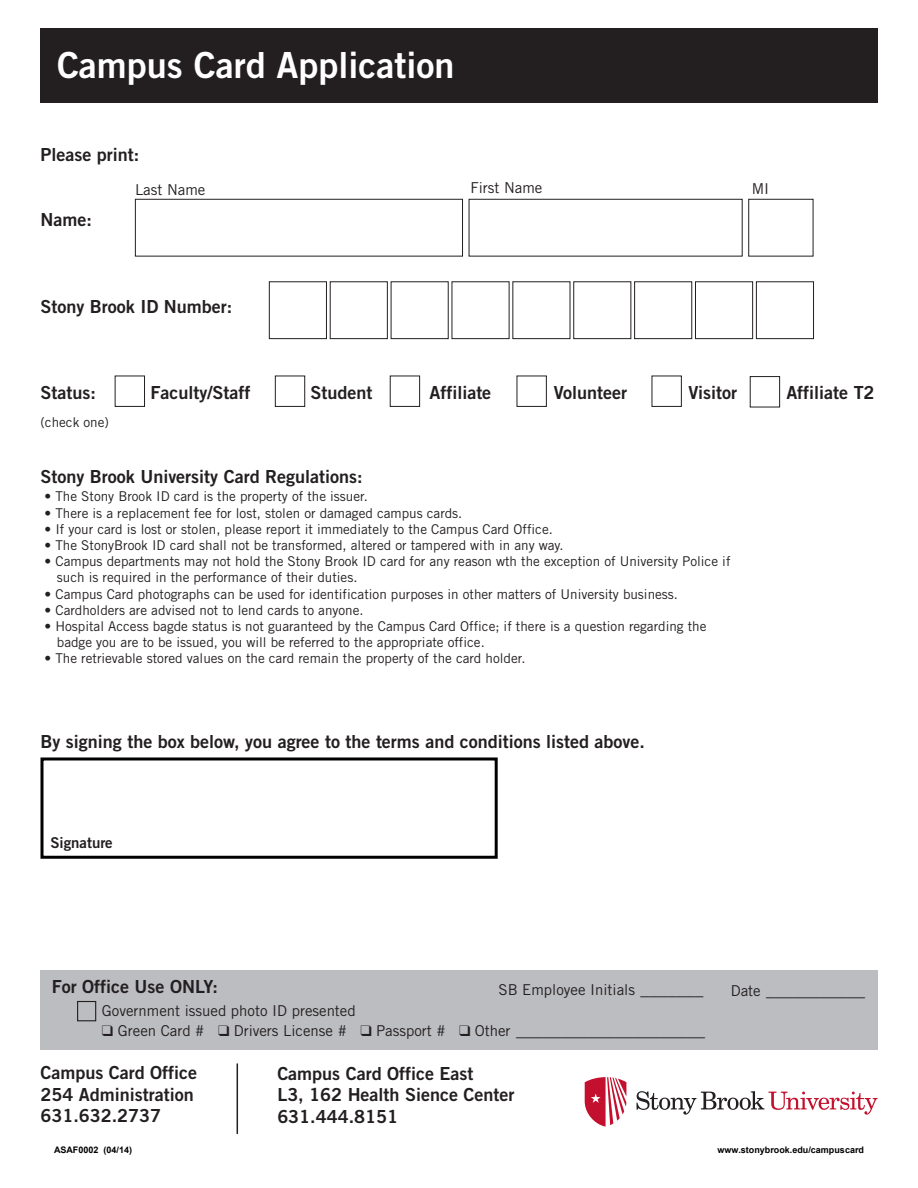
<style>
.page{position:relative;width:918px;height:1188px;background:#fff}
.page>*{position:absolute;margin:0;border:0;box-sizing:border-box;transform-origin:0 0}
.t1{font:36px "Trade Gothic Bold Two";color:#fff}
.t2{font:18px/21.6px "Trade Gothic Bold Two";color:#231f20}
.t3{font:15px "Trade Gothic";color:#231f20}
.t4{font:15px "Trade Gothic Bold Two";color:#231f20}
.t5{font:13.5px/16.2px "Trade Gothic";color:#231f20}
.t6{font:700 9px "Arial";color:#000}
.s1{font-family:"Trade Gothic Bold Two";font-size:18px}
.s2{font-family:"Trade Gothic";font-size:15px}
</style>
<div class="page">
<div style="left:40px;top:29px;width:838px;height:74px;background:#231f20"></div>
<svg style="left:636px;top:1091px;width:242px;height:24px"></svg>
<svg style="left:585px;top:1077px;width:41px;height:50px"></svg>
<hr style="left:237px;top:1063px;width:1px;height:71px;background:#231f20">
<div style="left:40px;top:757px;width:458px;height:102px;border:3px solid #000"></div>
<div style="left:135px;top:199px;width:328px;height:57px;border:1px solid #231f20"></div>
<div style="left:748px;top:199px;width:65px;height:57px;border:1px solid #231f20"></div>
<div style="left:269px;top:281px;width:58px;height:58px;border:1px solid #231f20"></div>
<div style="left:330px;top:281px;width:58px;height:58px;border:1px solid #231f20"></div>
<div style="left:391px;top:281px;width:58px;height:58px;border:1px solid #231f20"></div>
<div style="left:573px;top:281px;width:58px;height:58px;border:1px solid #231f20"></div>
<div style="left:634px;top:281px;width:58px;height:58px;border:1px solid #231f20"></div>
<div style="left:695px;top:281px;width:58px;height:58px;border:1px solid #231f20"></div>
<div style="left:756px;top:281px;width:58px;height:58px;border:1px solid #231f20"></div>
<div style="left:469px;top:199px;width:274px;height:57px;border:1px solid #231f20"></div>
<div style="left:115px;top:376px;width:30px;height:31px;border:1px solid #231f20"></div>
<div style="left:275px;top:376px;width:30px;height:31px;border:1px solid #231f20"></div>
<div style="left:390px;top:376px;width:30px;height:31px;border:1px solid #231f20"></div>
<div style="left:517px;top:376px;width:30px;height:31px;border:1px solid #231f20"></div>
<div style="left:652px;top:376px;width:30px;height:31px;border:1px solid #231f20"></div>
<div style="left:750px;top:376px;width:30px;height:31px;border:1px solid #231f20"></div>
<div style="left:40px;top:970px;width:838px;height:80px;background:#bcbdc0"></div>
<div style="left:77px;top:1001px;width:19px;height:20px;border:1px solid #231f20"></div>
<h1 class="t1" style="left:57px;top:52px;width:399px">Campus Card Application</h1>
<h2 class="t2" style="left:40px;top:146px;width:100px">Please print:</h2>
<h2 class="t2" style="left:40px;top:211px;width:53px">Name:</h2>
<p class="t3" style="left:135px;top:184px;width:72px">Last Name</p>
<h2 class="t2" style="left:40px;top:297px;width:193px">Stony Brook ID Number:</h2>
<p class="t3" style="left:470px;top:182px;width:73px">First Name</p>
<p class="t3" style="left:752px;top:183px;width:19px">MI</p>
<h2 class="t2" style="left:40px;top:383px;width:57px">Status:</h2>
<h2 class="t2" style="left:151px;top:383px;width:101px">Faculty/Staff</h2>
<h2 class="t2" style="left:310px;top:383px;width:63px">Student</h2>
<h2 class="t2" style="left:429px;top:383px;width:63px">Affiliate</h2>
<h2 class="t2" style="left:554px;top:383px;width:75px">Volunteer</h2>
<h2 class="t2" style="left:689px;top:383px;width:50px">Visitor</h2>
<h2 class="t2" style="left:786px;top:383px;width:90px">Affiliate T2</h2>
<p class="t5" style="left:40px;top:415px;width:70px">(check one)</p>
<h2 class="t2" style="left:40px;top:467px;width:324px">Stony Brook University Card Regulations:</h2>
<p class="t5" style="left:45px;top:490px;width:325px">• The Stony Brook ID card is the property of the issuer.</p>
<p class="t5" style="left:45px;top:506px;width:419px">• There is a replacement fee for lost, stolen or damaged campus cards.</p>
<p class="t5" style="left:45px;top:522px;width:510px">• If your card is lost or stolen, please report it immediately to the Campus Card Office.</p>
<p class="t5" style="left:45px;top:538px;width:521px">• The StonyBrook ID card shall not be transformed, altered or tampered with in any way.</p>
<p class="t5" style="left:57px;top:555px;width:675px;text-indent:-12px">• Campus departments may not hold the Stony Brook ID card for any reason wth the exception of University Police if such is required in the performance of their duties.</p>
<p class="t5" style="left:45px;top:587px;width:635px">• Campus Card photographs can be used for identification purposes in other matters of University business.</p>
<p class="t5" style="left:45px;top:603px;width:321px">• Cardholders are advised not to lend cards to anyone.</p>
<p class="t5" style="left:57px;top:619px;width:651px;text-indent:-12px">• Hospital Access bagde status is not guaranteed by the Campus Card Office; if there is a question regarding the badge you are to be issued, you will be referred to the appropriate office.</p>
<p class="t5" style="left:45px;top:652px;width:483px">• The retrievable stored values on the card remain the property of the card holder.</p>
<h2 class="t2" style="left:40px;top:732px;width:606px">By signing the box below, you agree to the terms and conditions listed above.</h2>
<p class="t4" style="left:50px;top:837px;width:64px">Signature</p>
<h2 class="t2" style="left:52px;top:978px;width:168px">For Office Use ONLY:</h2>
<p class="t3" style="left:102px;top:1005px;width:255px">Government issued photo ID presented</p>
<p class="t3" style="left:102px;top:1025px;width:605px">❑ Green Card # ❑ Drivers License # ❑ Passport # ❑ Other <span class="s1">_____________________</span></p>
<p class="t3" style="left:499px;top:984px;width:206px">SB Employee Initials <span class="s1">_______</span></p>
<h2 class="t2" style="left:731px;top:981px;width:136px"><span class="s2">Date</span> ___________</h2>
<h2 class="t2" style="left:40px;top:1064px;width:158px">Campus Card Office<br>254 Administration<br>631.632.2737</h2>
<h2 class="t2" style="left:277px;top:1064px;width:239px">Campus Card Office East<br>L3, 162 Health Sience Center<br>631.444.8151</h2>
<p class="t6" style="left:54px;top:1144px;width:80px">ASAF0002 (04/14)</p>
<p class="t6" style="left:717px;top:1144px;width:148px">www.stonybrook.edu/campuscard</p>
</div>
